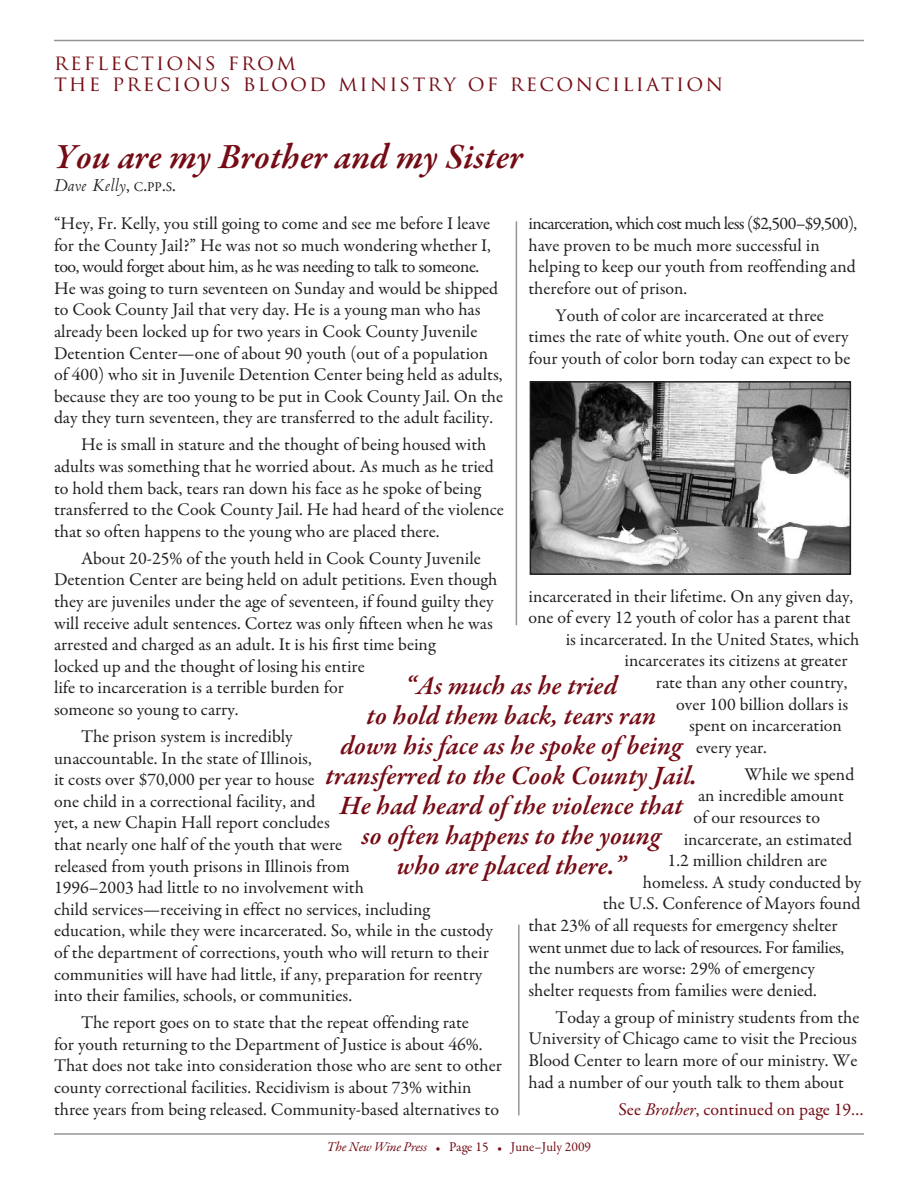
<style>
.page{position:relative;width:918px;height:1188px;background:#fff}
.page>*{position:absolute;margin:0;border:0;box-sizing:border-box;transform-origin:0 0}
.t1{font:italic 600 36px "Garamond Premr Pro";color:#750c15}
.t2{font:italic 600 27px/30px "Garamond Premr Pro";color:#750c15;text-align:center}
.t3{font:21px/21px "Trajan Pro";letter-spacing:.1em;color:#750c15}
.t4{font:italic 19.5px "Centaur";letter-spacing:.025em;color:#231f20}
.t5{font:18px/21.6px "Garamond Premr Pro";color:#231f20}
.t6{font:18px "Garamond Premr Pro";letter-spacing:-.025em;color:#231f20}
.t7{font:18px "Garamond Premr Pro";color:#750c15}
.t8{font:13.5px "Garamond Premr Pro";color:#750c15}
.s1{font-family:"Garamond Premr Pro";font-style:normal;font-size:18px}
.s2{font-family:"Garamond Premr Pro";font-style:normal;font-size:13.5px}
.s3{font-style:italic}
.s4{font-size:10.5px}
</style>
<div class="page">
<hr style="left:54px;top:40px;width:810px;height:1px;background:#939598">
<hr style="left:54px;top:1133px;width:810px;height:2px;background:#939598">
<img style="left:533px;top:384px;width:315px;height:188px">
<div style="left:530px;top:381px;width:321px;height:194px;border:2px solid #231f20"></div>
<hr style="left:516px;top:221px;width:1px;height:404px;background:#939598">
<hr style="left:518px;top:925px;width:2px;height:190px;background:#939598">
<p class="t3" style="left:54px;top:54px;width:670px">REFLECTIONS FROM<br>THE PRECIOUS BLOOD MINISTRY OF RECONCILIATION</p>
<h1 class="t1" style="left:54px;top:142px;width:470px">You are my Brother and my Sister</h1>
<p class="t4" style="left:54px;top:178px;width:123px">Dave Kelly<span class="s1">,</span> <span class="s2">C</span><span class="s1">.</span><span class="s2">PP</span><span class="s1">.</span><span class="s2">S</span><span class="s1">.</span></p>
<p class="t5" style="left:529px;top:214px;width:330px">incarceration, which cost much less ($2,500–$9,500), have proven to be much more successful in helping to keep our youth from reoffending and therefore out of prison.</p>
<p class="t5" style="left:529px;top:306px;width:323px;text-align:center">Youth of color are incarcerated at three<br>times the rate of white youth. One out of every four youth of color born today can expect to be</p>
<p class="t5" style="left:54px;top:214px;width:451px">“Hey, Fr. Kelly, you still going to come and see me before I leave for the County Jail?” He was not so much wondering whether I, too, would forget about him, as he was needing to talk to someone.<br>He was going to turn seventeen on Sunday and would be shipped to Cook County Jail that very day. He is a young man who has already been locked up for two years in Cook County Juvenile Detention Center—one of about 90 youth (out of a population of 400) who sit in Juvenile Detention Center being held as adults, because they are too young to be put in Cook County Jail. On the day they turn seventeen, they are transferred to the adult facility.</p>
<p class="t5" style="left:54px;top:436px;width:451px;text-indent:27px">He is small in stature and the thought of being housed with adults was something that he worried about. As much as he tried to hold them back, tears ran down his face as he spoke of being transferred to the Cook County Jail. He had heard of the violence that so often happens to the young who are placed there.</p>
<p class="t5" style="left:54px;top:549px;width:445px;text-indent:27px">About 20-25% of the youth held in Cook County Juvenile Detention Center are being held on adult petitions. Even though they are juveniles under the age of seventeen, if found guilty they will receive adult sentences. Cortez was only fifteen when he was arrested and charged as an adult. It is his first time being<br>locked up and the thought of losing his entire<br>life to incarceration is a terrible burden for<br>someone so young to carry.</p>
<p class="t5" style="left:54px;top:727px;width:441px;text-indent:27px">The prison system is incredibly<br>unaccountable. In the state of Illinois,<br>it costs over $70,000 per year to house<br>one child in a correctional facility, and<br>yet, a new Chapin Hall report concludes<br>that nearly one half of the youth that were<br>released from youth prisons in Illinois from<br>1996–2003 had little to no involvement with<br>child services—receiving in effect no services, including education, while they were incarcerated. So, while in the custody of the department of corrections, youth who will return to their communities will have had little, if any, preparation for reentry into their families, schools, or communities.</p>
<p class="t5" style="left:54px;top:1013px;width:449px;text-indent:27px">The report goes on to state that the repeat offending rate<br>for youth returning to the Department of Justice is about 46%.<br>That does not take into consideration those who are sent to other county correctional facilities. Recidivism is about 73% within three years from being released. Community-based alternatives to</p>
<p class="t5" style="left:529px;top:587px;width:326px">incarcerated in their lifetime. On any given day,</p>
<p class="t5" style="left:529px;top:608px;width:323px">one of every 12 youth of color has a parent that</p>
<p class="t5" style="left:566px;top:630px;width:295px">is incarcerated. In the United States, which</p>
<p class="t5" style="left:625px;top:652px;width:225px">incarcerates its citizens at greater</p>
<p class="t5" style="left:656px;top:673px;width:193px">rate than any other country,</p>
<p class="t5" style="left:676px;top:695px;width:173px">over 100 billion dollars is</p>
<p class="t5" style="left:689px;top:716px;width:154px">spent on incarceration</p>
<p class="t5" style="left:696px;top:738px;width:72px">every year.</p>
<p class="t5" style="left:745px;top:765px;width:111px">While we spend</p>
<p class="t5" style="left:698px;top:787px;width:147px">an incredible amount</p>
<p class="t5" style="left:693px;top:808px;width:128px">of our resources to</p>
<p class="t5" style="left:684px;top:830px;width:170px">incarcerate, an estimated</p>
<p class="t5" style="left:668px;top:851px;width:161px">1.2 million children are</p>
<p class="t5" style="left:643px;top:873px;width:220px">homeless. A study conducted by</p>
<p class="t5" style="left:603px;top:895px;width:259px">the U.S. Conference of Mayors found</p>
<p class="t5" style="left:529px;top:916px;width:311px">that 23% of all requests for emergency shelter</p>
<p class="t6" style="left:529px;top:940px;width:317px">went unmet due to lack of resources. For families,</p>
<p class="t5" style="left:529px;top:959px;width:288px">the numbers are worse: 29% of emergency</p>
<p class="t5" style="left:529px;top:981px;width:290px">shelter requests from families were denied.</p>
<p class="t5" style="left:529px;top:1008px;width:332px;text-indent:27px">Today a group of ministry students from the University of Chicago came to visit the Precious Blood Center to learn more of our ministry. We had a number of our youth talk to them about</p>
<p class="t7" style="left:618px;top:1102px;width:247px">See <span class="s3">Brother</span>, continued on page 19…</p>
<h2 class="t2" style="left:326px;top:673px;width:373px">“As much as he tried<br>to hold them back, tears ran<br>down his face as he spoke of being transferred to the Cook County Jail.<br>He had heard of the violence that<br>so often happens to the young<br>who are placed there.”</h2>
<p class="t8" style="left:327px;top:1142px;width:266px"><span class="s3">The New Wine Press</span> <span class="s4">•</span> Page 15 <span class="s4">•</span> June–July 2009</p>
</div>
